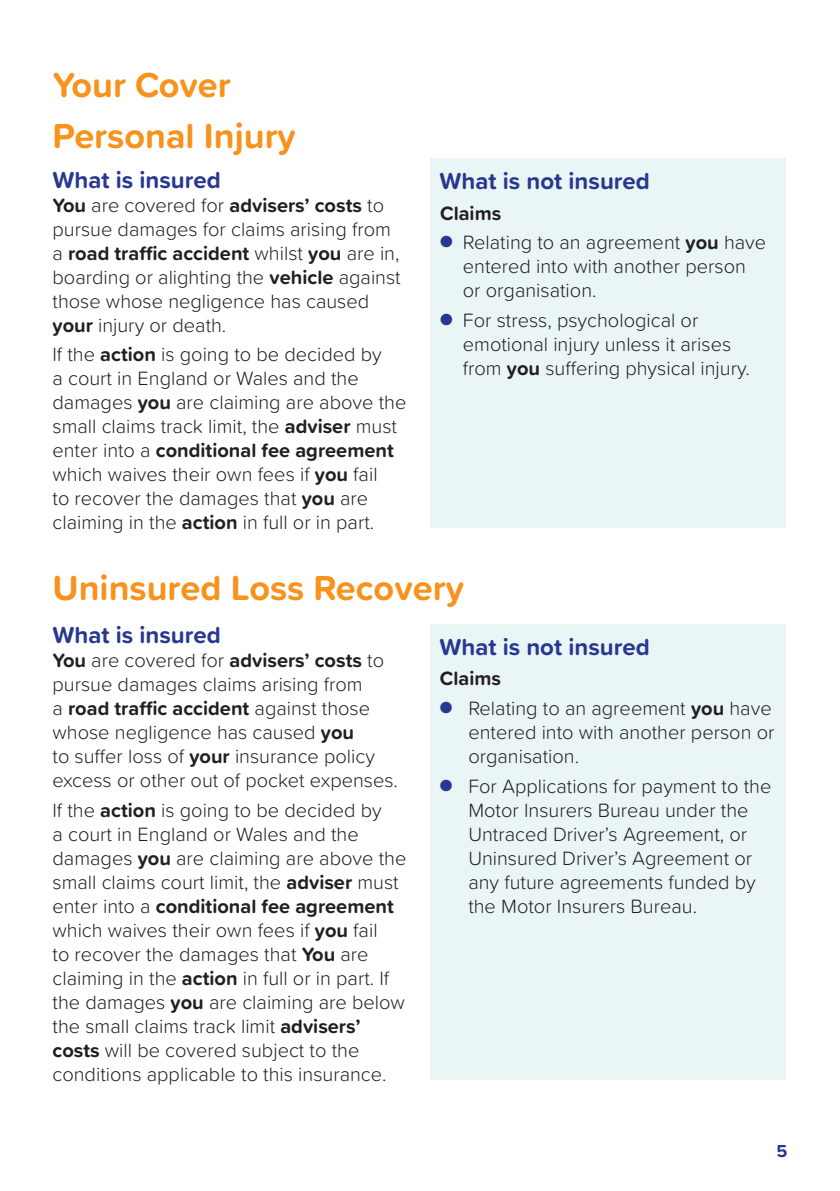
<style>
.page{position:relative;width:840px;height:1191px;background:#fff}
.page>*{position:absolute;margin:0;border:0;box-sizing:border-box;transform-origin:0 0}
.t1{font:700 36px "Proxima Soft";color:#f7931d}
.t2{font:700 24px "Proxima Soft";color:#283890}
.t3{font:300 20px/24px "Proxima Soft";color:#231f20}
.t4{font:700 20px "Proxima Soft";color:#231f20}
.t5{font:700 18px "Proxima Soft";color:#283890}
.s1{font-weight:700}
.s2{color:#283890}
</style>
<div class="page">
<div style="left:430px;top:159px;width:355px;height:369px;background:#eaf6f6"></div>
<div style="left:430px;top:624px;width:355px;height:455px;background:#eaf6f6"></div>
<h1 class="t1" style="left:52px;top:57px;width:180px">Your Cover</h1>
<h1 class="t1" style="left:52px;top:108px;width:245px">Personal Injury</h1>
<p class="t2" style="left:52px;top:161px;width:170px">What is insured</p>
<p class="t3" style="left:52px;top:192px;width:349px"><span class="s1">You</span> are covered for <span class="s1">advisers’ costs</span> to pursue damages for claims arising from a <span class="s1">road traffic accident</span> whilst <span class="s1">you</span> are in, boarding or alighting the <span class="s1">vehicle</span> against those whose negligence has caused <span class="s1">your</span> injury or death.</p>
<p class="t3" style="left:52px;top:342px;width:355px">If the <span class="s1">action</span> is going to be decided by<br>a court in England or Wales and the damages <span class="s1">you</span> are claiming are above the small claims track limit, the <span class="s1">adviser</span> must enter into a <span class="s1">conditional fee agreement </span>which waives their own fees if <span class="s1">you</span> fail<br>to recover the damages that <span class="s1">you</span> are claiming in the <span class="s1">action</span> in full or in part.</p>
<p class="t2" style="left:439px;top:163px;width:212px">What is not insured</p>
<p class="t4" style="left:440px;top:198px;width:63px">Claims</p>
<p class="t3" style="left:462px;top:230px;width:305px;text-indent:-23px"><span class="s2">●</span> Relating to an agreement <span class="s1">you</span> have entered into with another person or organisation.</p>
<p class="t3" style="left:462px;top:307px;width:288px;text-indent:-23px"><span class="s2">●</span> For stress, psychological or emotional injury unless it arises from <span class="s1">you</span> suffering physical injury.</p>
<h1 class="t1" style="left:52px;top:560px;width:413px">Uninsured Loss Recovery</h1>
<p class="t2" style="left:439px;top:628px;width:212px">What is not insured</p>
<p class="t4" style="left:439px;top:663px;width:63px">Claims</p>
<p class="t3" style="left:468px;top:695px;width:307px;text-indent:-28px"><span class="s2">●</span> Relating to an agreement <span class="s1">you</span> have entered into with another person or organisation.</p>
<p class="t3" style="left:468px;top:773px;width:304px;text-indent:-28px"><span class="s2">●</span> For Applications for payment to the<br>Motor Insurers Bureau under the<br>Untraced Driver’s Agreement, or<br>Uninsured Driver’s Agreement or any future agreements funded by the Motor Insurers Bureau.</p>
<p class="t2" style="left:52px;top:616px;width:170px">What is insured</p>
<p class="t3" style="left:52px;top:647px;width:347px"><span class="s1">You</span> are covered for <span class="s1">advisers’ costs</span> to pursue damages claims arising from<br>a <span class="s1">road traffic accident</span> against those whose negligence has caused <span class="s1">you<br></span>to suffer loss of <span class="s1">your</span> insurance policy excess or other out of pocket expenses.</p>
<p class="t3" style="left:52px;top:796px;width:355px">If the <span class="s1">action</span> is going to be decided by<br>a court in England or Wales and the damages <span class="s1">you</span> are claiming are above the small claims court limit, the <span class="s1">adviser</span> must enter into a <span class="s1">conditional fee agreement </span>which waives their own fees if <span class="s1">you</span> fail<br>to recover the damages that <span class="s1">You</span> are claiming in the <span class="s1">action</span> in full or in part. If the damages <span class="s1">you</span> are claiming are below the small claims track limit <span class="s1">advisers’ costs</span> will be covered subject to the conditions applicable to this insurance.</p>
<p class="t5" style="left:776px;top:1137px;width:12px">5</p>
</div>
